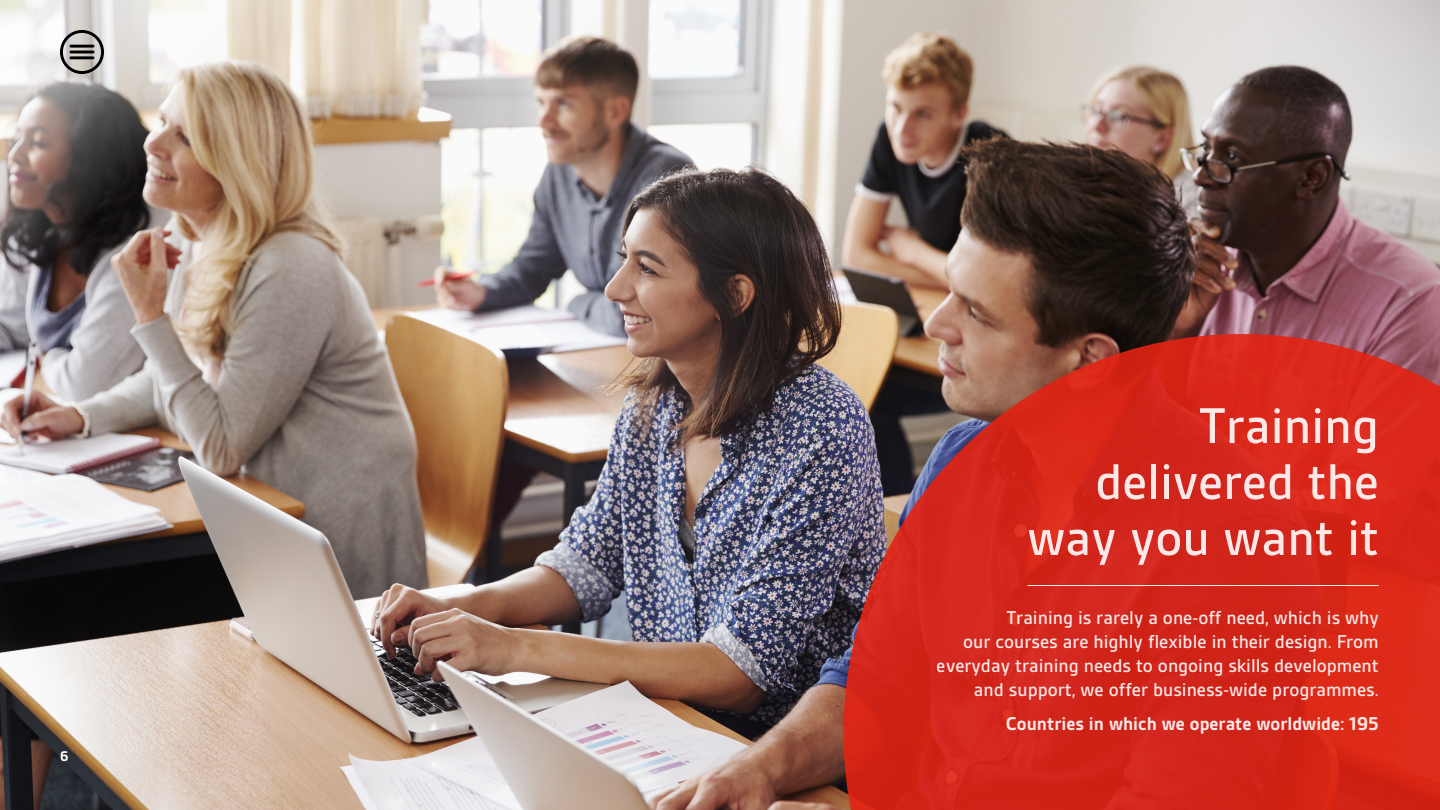
<style>
.page{position:relative;width:1440px;height:810px;background:#fff}
.page>*{position:absolute;margin:0;border:0;box-sizing:border-box;transform-origin:0 0}
.t1{font:500 54px/56px "BSI Gesta";color:#fff;text-align:right}
.t2{font:500 20px/24px "BSI Gesta";color:#fff;text-align:right}
.t3{font:700 20px "BSI Gesta";color:#fff}
.t4{font:700 15px "BSI Gesta";color:#fff}
</style>
<div class="page">
<img style="left:0;top:0;width:1440px;height:810px">
<img style="left:0;top:0;width:340px;height:330px">
<svg style="left:0;top:0;width:238px;height:231px"></svg>
<svg style="left:843px;top:334px;width:597px;height:476px;background:#c82d23"></svg>
<svg style="left:60px;top:30px;width:44px;height:44px;background:#93918f"></svg>
<hr style="left:1027px;top:585px;width:352px;height:1px;background:#fff">
<p class="t4" style="left:60px;top:749px;width:10px">6</p>
<h1 class="t1" style="left:1027px;top:398px;width:353px">Training delivered the way you want it</h1>
<p class="t2" style="left:937px;top:606px;width:443px">Training is rarely a one-off need, which is why<br>our courses are highly flexible in their design. From everyday training needs to ongoing skills development and support, we offer business-wide programmes.</p>
<p class="t3" style="left:1006px;top:713px;width:375px">Countries in which we operate worldwide: 195</p>
</div>
